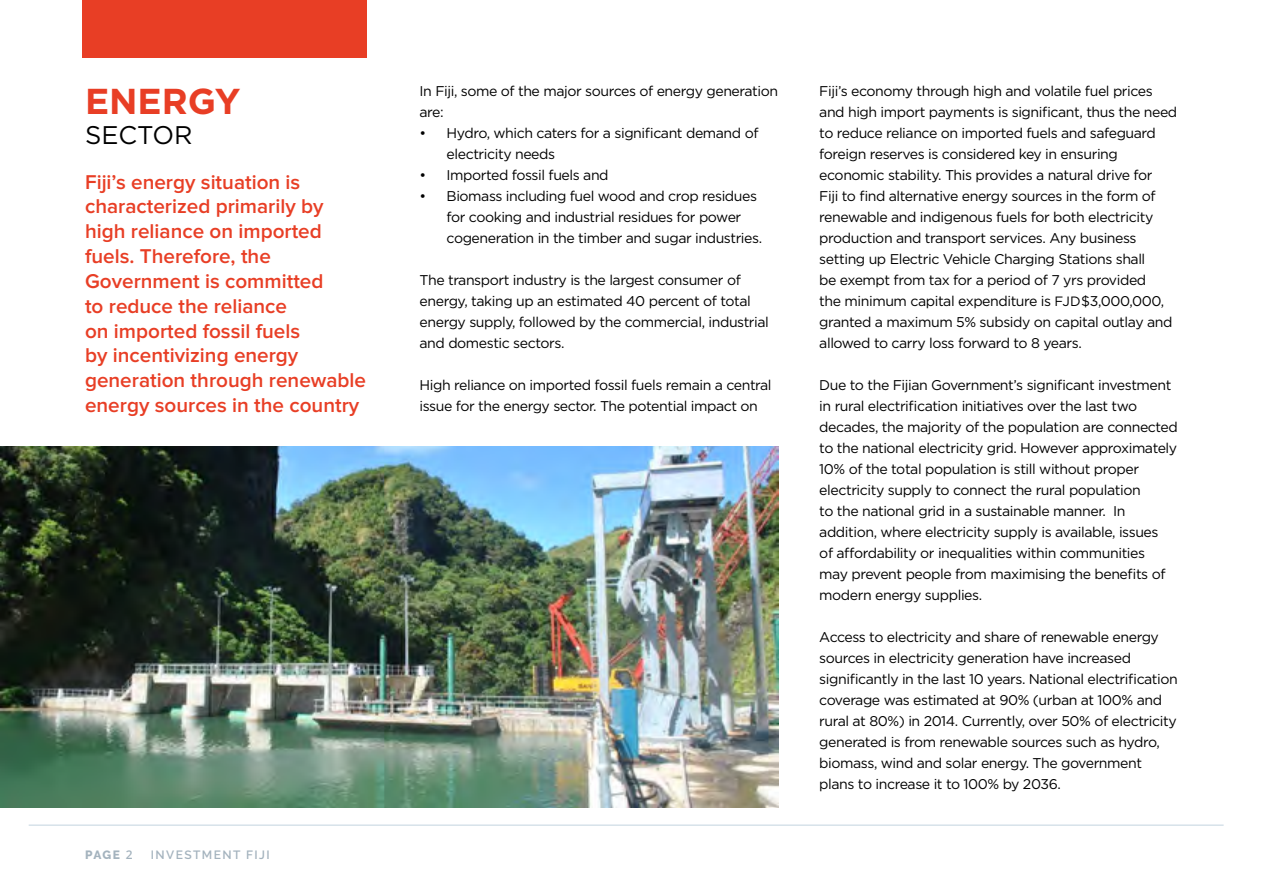
<style>
.page{position:relative;width:1263px;height:893px;background:#fff}
.page>*{position:absolute;margin:0;border:0;box-sizing:border-box;transform-origin:0 0}
.t1{font:700 36px "Gotham";color:#e83e25}
.t2{font:25.5px "Gotham";color:#000}
.t3{font:600 20.7px/24.9px "Proxima Nova";color:#e83e25}
.t4{font:14.1px/21px "Gotham";letter-spacing:-.03em;color:#000}
.t5{font:600 12px "Raleway";letter-spacing:.12em;color:#a4b3be}
.t6{font:800 12px "Raleway";color:#a4b3be}
.s1{font-family:"Open Sans";font-weight:600}
.s2{font-size:13.5px}
</style>
<div class="page">
<hr style="left:29px;top:824px;width:1194px;height:2px;background:#c2d3df">
<img style="left:0;top:446px;width:778px;height:362px">
<div style="left:83px;top:0;width:284px;height:57px;background:#e83e25"></div>
<h1 class="t1" style="left:85px;top:77px;width:157px">ENERGY</h1>
<h2 class="t2" style="left:85px;top:119px;width:109px">SECTOR</h2>
<p class="t3" style="left:85px;top:170px;width:283px">Fiji’s energy situation is characterized primarily by high reliance on imported fuels. Therefore, the<br>Government is committed<br>to reduce the reliance<br>on imported fossil fuels<br>by incentivizing energy generation through renewable energy sources in the country</p>
<p class="t6" style="left:85px;top:848px;width:49px">PAGE <span class="s1">2</span></p>
<p class="t5" style="left:151px;top:848px;width:120px">INVESTMENT FIJI</p>
<p class="t4" style="left:420px;top:81px;width:360px">In Fiji, some of the major sources of energy generation are:</p>
<p class="t4" style="left:447px;top:123px;width:313px;text-indent:-27px">• Hydro, which caters for a significant demand of electricity needs</p>
<p class="t4" style="left:420px;top:165px;width:191px">• Imported fossil fuels and</p>
<p class="t4" style="left:447px;top:186px;width:317px;text-indent:-27px">• Biomass including fuel wood and crop residues for cooking and industrial residues for power cogeneration in the timber and sugar industries.</p>
<p class="t4" style="left:420px;top:270px;width:351px">The transport industry is the largest consumer of energy, taking up an estimated 40 percent of total energy supply, followed by the commercial, industrial and domestic sectors.</p>
<p class="t4" style="left:420px;top:374px;width:354px">High reliance on imported fossil fuels remain a central issue for the energy sector. The potential impact on</p>
<p class="t4" style="left:819px;top:81px;width:359px">Fiji’s economy through high and volatile fuel prices and high import payments is significant, thus the need to reduce reliance on imported fuels and safeguard foreign reserves is considered key in ensuring economic stability. This provides a natural drive for<br>Fiji to find alternative energy sources in the form of renewable and indigenous fuels for both electricity production and transport services. Any business setting up Electric Vehicle Charging Stations shall<br>be exempt from tax for a period of 7 yrs provided<br>the minimum capital expenditure is <span class="s2">FJD</span>$3,000,000, granted a maximum 5% subsidy on capital outlay and allowed to carry loss forward to 8 years.</p>
<p class="t4" style="left:819px;top:375px;width:360px">Due to the Fijian Government’s significant investment in rural electrification initiatives over the last two decades, the majority of the population are connected to the national electricity grid. However approximately 10% of the total population is still without proper electricity supply to connect the rural population<br>to the national grid in a sustainable manner. In addition, where electricity supply is available, issues<br>of affordability or inequalities within communities<br>may prevent people from maximising the benefits of modern energy supplies.</p>
<p class="t4" style="left:819px;top:626px;width:360px">Access to electricity and share of renewable energy sources in electricity generation have increased significantly in the last 10 years. National electrification coverage was estimated at 90% (urban at 100% and rural at 80%) in 2014. Currently, over 50% of electricity generated is from renewable sources such as hydro, biomass, wind and solar energy. The government plans to increase it to 100% by 2036.</p>
</div>
